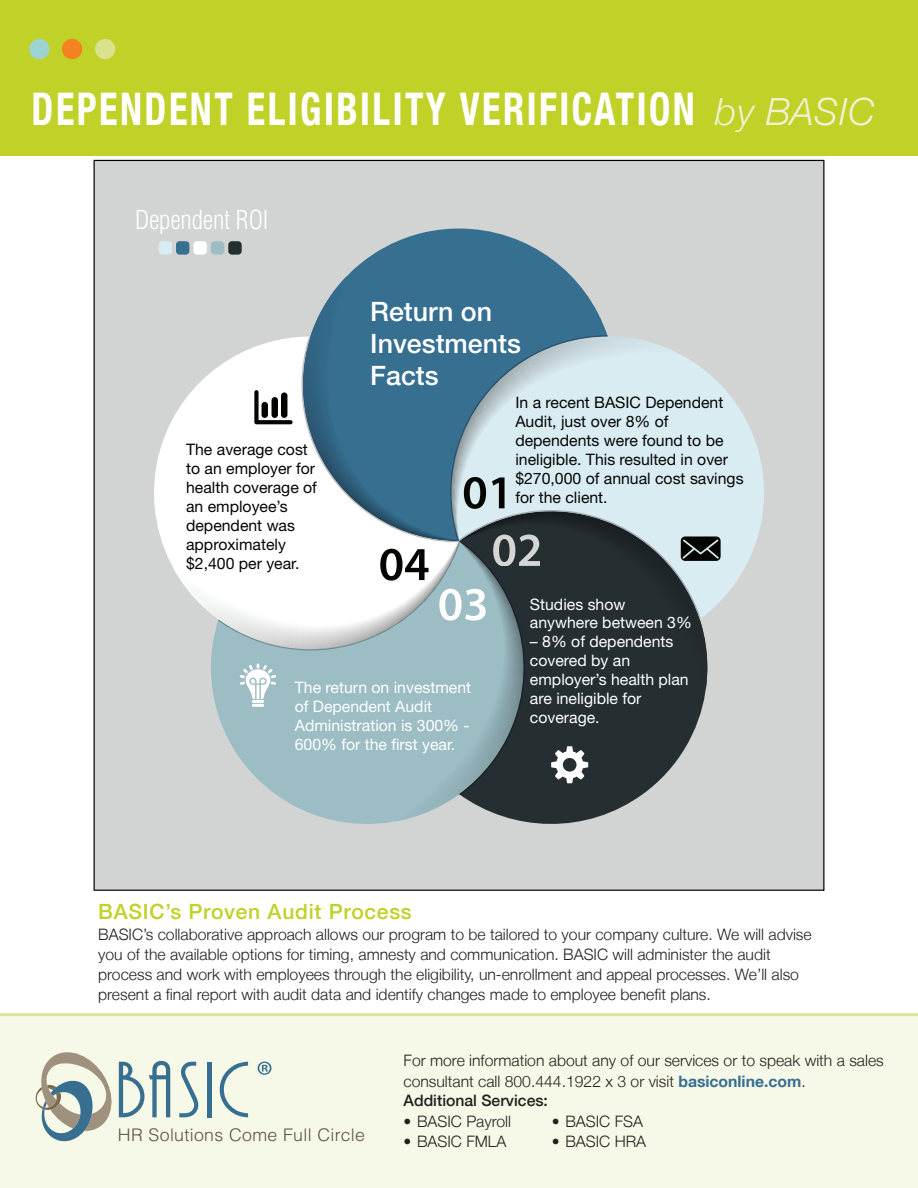
<style>
.page{position:relative;width:918px;height:1188px;background:#fff}
.page>*{position:absolute;margin:0;border:0;box-sizing:border-box;transform-origin:0 0}
.t1{font:700 condensed 45px "Helvetica Neue LT";letter-spacing:.065em;color:#fff;scale:.85 1}
.t2{font:500 26.7px/32.1px "Helvetica Neue LT";color:#fff}
.t3{font:300 condensed 25.5px "Helvetica LT Std";color:#fff}
.t4{font:500 21px "Helvetica Neue LT";letter-spacing:.035em;color:#c0d128}
.t5{font:300 17.4px "Helvetica LT Std";letter-spacing:.02em;color:#5e5041}
.t6{font:300 15.75px/20.2px "Helvetica Neue LT";color:#231f20}
.t7{font:15.75px/18.9px "Helvetica Neue LT";color:#040503}
.t8{font:15.75px/18.9px "Helvetica Neue LT";color:#fff}
.t9{font:500 15.75px "Helvetica Neue LT";color:#231f20}
.s1{font-weight:300;font-style:italic;font-stretch:normal;font-size:37.5px;color:#eff3d3}
.s2{font-weight:700;color:#386e8f}
</style>
<div class="page">
<div style="left:0;top:1016px;width:918px;height:172px;background:#f7f9e8"></div>
<hr style="left:0;top:1013px;width:918px;height:3px;background:#dee596">
<svg style="left:36px;top:1052px;width:134px;height:90px"></svg>
<svg style="left:179px;top:1062px;width:19px;height:55px"></svg>
<hr style="left:207px;top:1062px;width:4px;height:55px;background:#386e8f">
<svg style="left:220px;top:1062px;width:28px;height:55px"></svg>
<svg style="left:258px;top:1062px;width:13px;height:13px"></svg>
<div style="left:0;top:0;width:918px;height:156px;background:#c0d128"></div>
<div style="left:95px;top:39px;width:20px;height:20px;background:#dbe28d;border-radius:50%"></div>
<div style="left:62px;top:39px;width:20px;height:20px;background:#f58220;border-radius:50%"></div>
<div style="left:29px;top:39px;width:20px;height:20px;background:#9ed3d3;border-radius:50%"></div>
<div style="left:94px;top:160px;width:730px;height:731px;background:#d2d3d3"></div>
<div style="left:159px;top:241px;width:13px;height:14px;background:#d9ecf1;border-radius:4px"></div>
<div style="left:176px;top:241px;width:13px;height:14px;background:#376f90;border-radius:4px"></div>
<div style="left:193px;top:241px;width:14px;height:14px;background:#fff;border-radius:4px"></div>
<div style="left:211px;top:241px;width:13px;height:14px;background:#9dbdc5;border-radius:4px"></div>
<div style="left:228px;top:241px;width:14px;height:14px;background:#252e31;border-radius:4px"></div>
<div style="left:198px;top:823px;width:346px;height:22px;background:#d2d3d3"></div>
<div style="left:459px;top:619px;width:269px;height:216px;background:#d2d3d3"></div>
<svg style="left:721px;top:317px;width:57px;height:302px;background:#d4dcde"></svg>
<svg style="left:303px;top:229px;width:305px;height:47px;background:#829fb0"></svg>
<svg style="left:135px;top:337px;width:37px;height:331px;background:#d8d9d9"></svg>
<svg style="left:172px;top:276px;width:549px;height:547px"></svg>
<p class="t1" style="left:32px;top:82px;width:994px">DEPENDENT ELIGIBILITY VERIFICATION <span class="s1">by BASIC</span></p>
<p class="t3" style="left:135px;top:204px;width:135px">Dependent ROI</p>
<p class="t7" style="left:186px;top:440px;width:132px">The average cost to an employer for health coverage of an employee’s dependent was approximately $2,400 per year.</p>
<p class="t2" style="left:370px;top:295px;width:152px">Return on<br>Investments<br>Facts</p>
<p class="t7" style="left:515px;top:393px;width:230px">In a recent BASIC Dependent<br>Audit, just over 8% of dependents were found to be ineligible. This resulted in over $270,000 of annual cost savings for the client.</p>
<p class="t8" style="left:295px;top:678px;width:178px">The return on investment of Dependent Audit<br>Administration is 300% -<br>600% for the first year.</p>
<p class="t8" style="left:530px;top:594px;width:163px">Studies show anywhere between 3%</p>
<p class="t8" style="left:530px;top:632px;width:160px">– 8% of dependents covered by an employer’s health plan are ineligible for coverage.</p>
<p class="t4" style="left:98px;top:900px;width:315px">BASIC’s Proven Audit Process</p>
<p class="t6" style="left:98px;top:924px;width:715px">BASIC’s collaborative approach allows our program to be tailored to your company culture. We will advise you of the available options for timing, amnesty and communication. BASIC will administer the audit process and work with employees through the eligibility, un-enrollment and appeal processes. We’ll also present a final report with audit data and identify changes made to employee benefit plans.</p>
<p class="t5" style="left:118px;top:1124px;width:249px">HR Solutions Come Full Circle</p>
<p class="t6" style="left:404px;top:1050px;width:482px">For more information about any of our services or to speak with a sales consultant call 800.444.1922 x 3 or visit <span class="s2">basiconline.com</span>.</p>
<p class="t9" style="left:404px;top:1091px;width:146px">Additional Services:</p>
<p class="t6" style="left:404px;top:1111px;width:109px">• BASIC Payroll</p>
<p class="t6" style="left:404px;top:1131px;width:104px">• BASIC FMLA</p>
<p class="t6" style="left:552px;top:1111px;width:93px">• BASIC FSA</p>
<p class="t6" style="left:552px;top:1131px;width:96px">• BASIC HRA</p>
</div>
